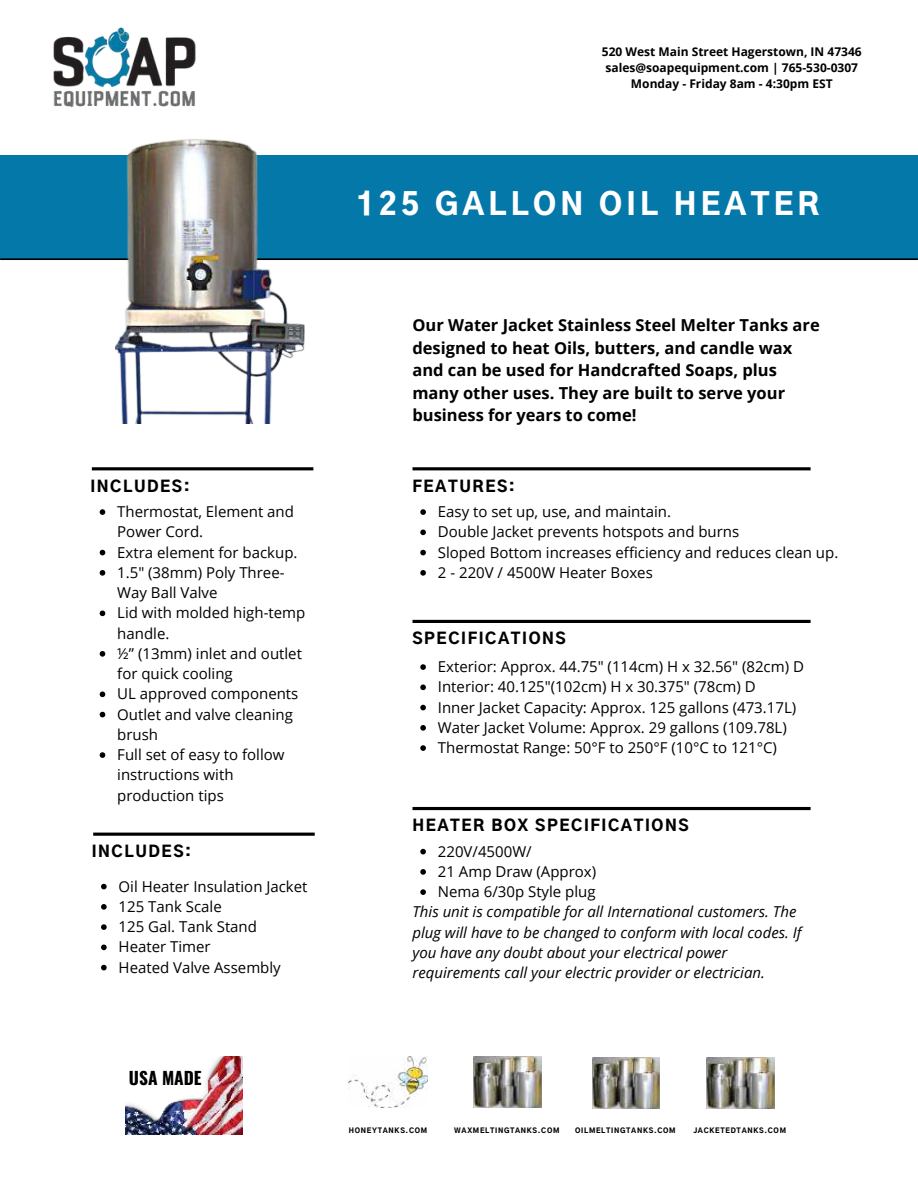
<style>
.page{position:relative;width:918px;height:1188px;background:#fff}
.page>*{position:absolute;margin:0;border:0;box-sizing:border-box;transform-origin:0 0}
.t1{font:900 30px "Gothic A1";letter-spacing:.14em;color:#fff}
.t2{font:700 17.4px "Oswald";color:#000}
.t3{font:700 16.5px/22.5px "Open Sans";color:#000}
.t4{font:900 15.45px "Gothic A1";letter-spacing:.1em;color:#000}
.t5{font:15px/20.2px "Open Sans";color:#000}
.t6{font:italic 15px/20.2px "Open Sans";color:#000}
.t7{font:700 12px/16px "Open Sans";color:#000;text-align:center}
.t8{font:900 6.9px "Gothic A1";letter-spacing:.1em;color:#000}
</style>
<div class="page">
<div style="left:0;top:155px;width:918px;height:103px;background:#0478a9"></div>
<svg style="left:0;top:258px;width:918px;height:2px"></svg>
<img style="left:116px;top:139px;width:189px;height:285px">
<svg style="left:100px;top:509px;width:5px;height:6px"></svg>
<svg style="left:100px;top:550px;width:5px;height:5px"></svg>
<svg style="left:100px;top:570px;width:5px;height:6px"></svg>
<svg style="left:100px;top:611px;width:5px;height:5px"></svg>
<svg style="left:100px;top:651px;width:5px;height:6px"></svg>
<svg style="left:100px;top:692px;width:5px;height:5px"></svg>
<svg style="left:100px;top:712px;width:5px;height:5px"></svg>
<svg style="left:100px;top:752px;width:5px;height:6px"></svg>
<svg style="left:420px;top:664px;width:6px;height:6px"></svg>
<svg style="left:420px;top:685px;width:6px;height:5px"></svg>
<svg style="left:420px;top:705px;width:6px;height:5px"></svg>
<svg style="left:420px;top:725px;width:6px;height:6px"></svg>
<svg style="left:420px;top:745px;width:6px;height:6px"></svg>
<img style="left:53px;top:27px;width:143px;height:80px">
<img style="left:125px;top:1057px;width:117px;height:77px">
<img style="left:349px;top:1057px;width:79px;height:51px">
<img style="left:474px;top:1057px;width:67px;height:51px">
<svg style="left:420px;top:509px;width:6px;height:6px"></svg>
<svg style="left:420px;top:530px;width:6px;height:5px"></svg>
<svg style="left:420px;top:550px;width:6px;height:5px"></svg>
<svg style="left:420px;top:570px;width:6px;height:6px"></svg>
<svg style="left:420px;top:849px;width:6px;height:5px"></svg>
<svg style="left:420px;top:869px;width:6px;height:6px"></svg>
<svg style="left:420px;top:889px;width:6px;height:6px"></svg>
<svg style="left:101px;top:884px;width:6px;height:5px"></svg>
<svg style="left:101px;top:904px;width:6px;height:6px"></svg>
<svg style="left:101px;top:924px;width:6px;height:6px"></svg>
<svg style="left:101px;top:945px;width:6px;height:5px"></svg>
<svg style="left:101px;top:965px;width:6px;height:5px"></svg>
<img style="left:592px;top:1058px;width:68px;height:50px">
<img style="left:707px;top:1058px;width:67px;height:50px">
<svg style="left:413px;top:620px;width:398px;height:3px"></svg>
<svg style="left:413px;top:467px;width:398px;height:3px"></svg>
<svg style="left:413px;top:807px;width:398px;height:3px"></svg>
<svg style="left:92px;top:467px;width:221px;height:3px"></svg>
<svg style="left:93px;top:833px;width:222px;height:3px"></svg>
<p class="t7" style="left:602px;top:44px;width:261px">520 West Main Street Hagerstown, IN 47346 sales@soapequipment.com | 765-530-0307<br>Monday - Friday 8am - 4:30pm EST</p>
<h1 class="t1" style="left:356px;top:179px;width:464px">125 GALLON OIL HEATER</h1>
<p class="t3" style="left:412px;top:313px;width:409px">Our Water Jacket Stainless Steel Melter Tanks are designed to heat Oils, butters, and candle wax and can be used for Handcrafted Soaps, plus many other uses. They are built to serve your business for years to come!</p>
<p class="t4" style="left:90px;top:473px;width:101px">INCLUDES:</p>
<p class="t4" style="left:412px;top:473px;width:104px">FEATURES:</p>
<p class="t5" style="left:117px;top:501px;width:190px">Thermostat, Element and<br>Power Cord.<br>Extra element for backup.<br>1.5″ (38mm) Poly Three-<br>Way Ball Valve<br>Lid with molded high-temp handle.<br>½” (13mm) inlet and outlet for quick cooling<br>UL approved components<br>Outlet and valve cleaning brush<br>Full set of easy to follow instructions with production tips</p>
<p class="t4" style="left:92px;top:838px;width:101px">INCLUDES:</p>
<p class="t5" style="left:119px;top:876px;width:190px">Oil Heater Insulation Jacket<br>125 Tank Scale<br>125 Gal. Tank Stand<br>Heater Timer<br>Heated Valve Assembly</p>
<p class="t2" style="left:129px;top:1069px;width:74px">USA MADE</p>
<p class="t5" style="left:438px;top:501px;width:402px">Easy to set up, use, and maintain.<br>Double Jacket prevents hotspots and burns<br>Sloped Bottom increases efficiency and reduces clean up.<br>2 - 220V / 4500W Heater Boxes</p>
<p class="t4" style="left:412px;top:626px;width:155px">SPECIFICATIONS</p>
<p class="t5" style="left:438px;top:656px;width:368px">Exterior: Approx. 44.75″ (114cm) H x 32.56″ (82cm) D Interior: 40.125"(102cm) H x 30.375" (78cm) D<br>Inner Jacket Capacity: Approx. 125 gallons (473.17L)<br>Water Jacket Volume: Approx. 29 gallons (109.78L)<br>Thermostat Range: 50°F to 250°F (10°C to 121°C)</p>
<p class="t4" style="left:412px;top:813px;width:278px">HEATER BOX SPECIFICATIONS</p>
<p class="t5" style="left:438px;top:841px;width:160px">220V/4500W/<br>21 Amp Draw (Approx)<br>Nema 6/30p Style plug</p>
<p class="t6" style="left:412px;top:901px;width:391px">This unit is compatible for all International customers. The plug will have to be changed to conform with local codes. If you have any doubt about your electrical power requirements call your electric provider or electrician.</p>
<p class="t8" style="left:349px;top:1125px;width:80px">HONEYTANKS.COM</p>
<p class="t8" style="left:454px;top:1125px;width:107px">WAXMELTINGTANKS.COM</p>
<p class="t8" style="left:575px;top:1125px;width:102px">OILMELTINGTANKS.COM</p>
<p class="t8" style="left:693px;top:1125px;width:94px">JACKETEDTANKS.COM</p>
</div>
